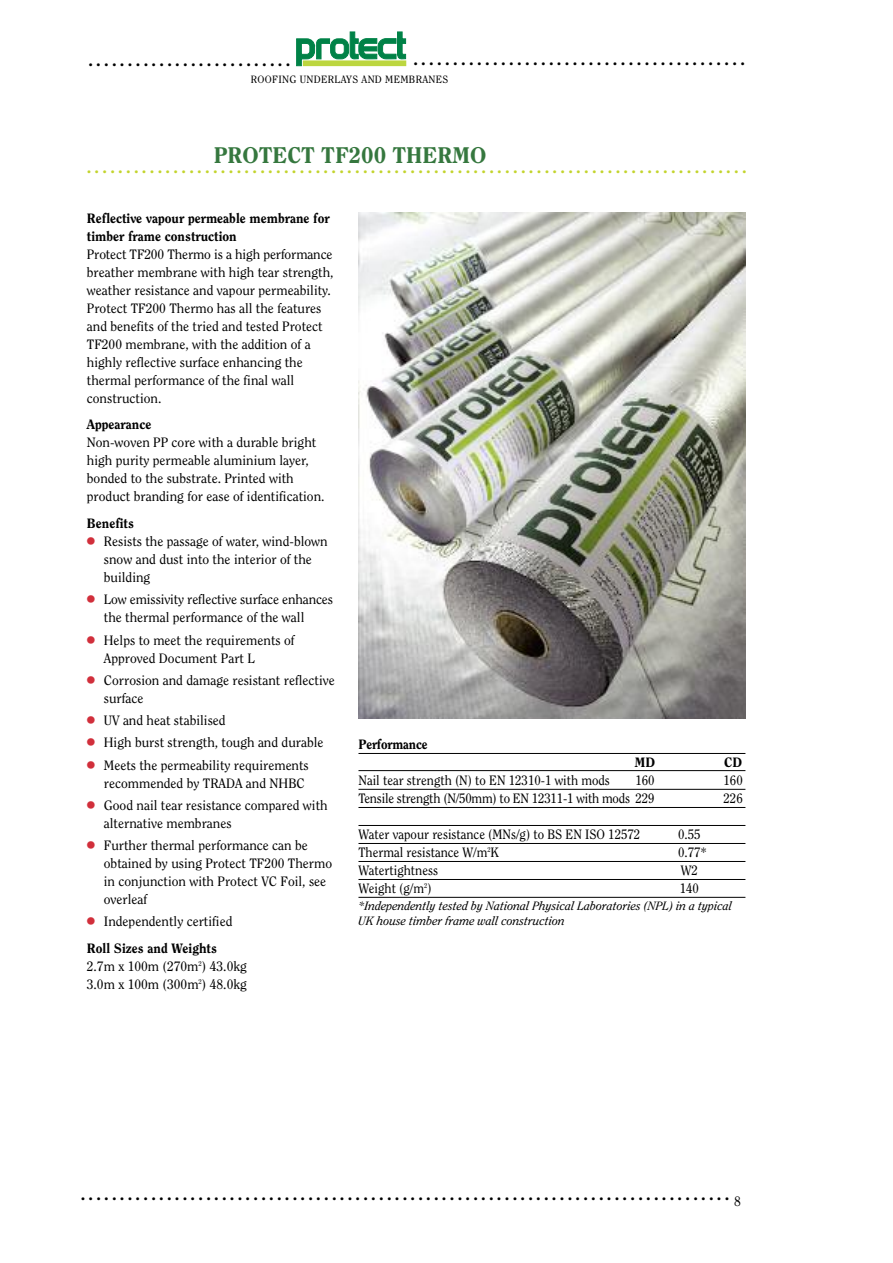
<style>
.page{position:relative;width:893px;height:1263px;background:#fff}
.page>*{position:absolute;margin:0;border:0;box-sizing:border-box;transform-origin:0 0}
.t1{font:800 22.5px "Clearface";color:#35773e}
.t2{font:700 21px "Clearface";color:#000}
.t3{font:700 21px "Clearface";color:#c3d42d}
.t4{font:13.5px/18px "Clearface";color:#000}
.t5{font:13.5px "Clearface";color:#000;scale:.95 1}
.t6{font:800 13.5px/18px "Clearface";color:#000}
.t7{font:italic 12px/15px "Clearface";color:#000}
.t8{font:10.5px "Clearface";letter-spacing:.03em;color:#000}
.s1{font-family:"Universal Newswith Comm Pi";font-size:15px;color:#d12f3b}
.s2{font-weight:800}
</style>
<div class="page">
<svg style="left:297px;top:32px;width:109px;height:34px"></svg>
<hr style="left:358px;top:753px;width:387px;height:1px;background:#000">
<hr style="left:358px;top:770px;width:387px;height:1px;background:#000">
<hr style="left:358px;top:789px;width:387px;height:1px;background:#000">
<hr style="left:358px;top:807px;width:387px;height:1px;background:#000">
<hr style="left:358px;top:825px;width:387px;height:1px;background:#000">
<hr style="left:358px;top:843px;width:387px;height:1px;background:#000">
<hr style="left:358px;top:861px;width:387px;height:1px;background:#000">
<hr style="left:358px;top:879px;width:387px;height:1px;background:#000">
<hr style="left:358px;top:897px;width:387px;height:1px;background:#000">
<img style="left:358px;top:213px;width:387px;height:506px">
<h2 class="t2" style="left:88px;top:50px;width:204px">..........................</h2>
<h2 class="t2" style="left:413px;top:49px;width:334px">..........................................</h2>
<p class="t8" style="left:251px;top:75px;width:199px">ROOFING UNDERLAYS AND MEMBRANES</p>
<h1 class="t1" style="left:214px;top:146px;width:274px">PROTECT TF200 THERMO</h1>
<h2 class="t3" style="left:86px;top:157px;width:662px">....................................................................................</h2>
<p class="t6" style="left:87px;top:210px;width:244px">Reflective vapour permeable membrane for timber frame construction</p>
<p class="t4" style="left:87px;top:246px;width:248px">Protect TF200 Thermo is a high performance breather membrane with high tear strength, weather resistance and vapour permeability.<br>Protect TF200 Thermo has all the features and benefits of the tried and tested Protect TF200 membrane, with the addition of a highly reflective surface enhancing the thermal performance of the final wall construction.</p>
<p class="t6" style="left:87px;top:416px;width:66px">Appearance</p>
<p class="t4" style="left:87px;top:435px;width:239px">Non-woven PP core with a durable bright high purity permeable aluminium layer, bonded to the substrate. Printed with product branding for ease of identification.</p>
<p class="t6" style="left:87px;top:515px;width:49px">Benefits</p>
<p class="t4" style="left:104px;top:533px;width:225px;text-indent:-17px"><span class="s1">●</span> Resists the passage of water, wind-blown snow and dust into the interior of the building</p>
<p class="t4" style="left:104px;top:591px;width:231px;text-indent:-17px"><span class="s1">●</span> Low emissivity reflective surface enhances the thermal performance of the wall</p>
<p class="t4" style="left:104px;top:632px;width:192px;text-indent:-17px"><span class="s1">●</span> Helps to meet the requirements of<br>Approved Document Part L</p>
<p class="t4" style="left:104px;top:672px;width:232px;text-indent:-17px"><span class="s1">●</span> Corrosion and damage resistant reflective surface</p>
<p class="t4" style="left:87px;top:712px;width:140px"><span class="s1">●</span> UV and heat stabilised</p>
<p class="t4" style="left:87px;top:734px;width:238px"><span class="s1">●</span> High burst strength, tough and durable</p>
<p class="t4" style="left:104px;top:757px;width:207px;text-indent:-17px"><span class="s1">●</span> Meets the permeability requirements recommended by TRADA and NHBC</p>
<p class="t4" style="left:104px;top:797px;width:225px;text-indent:-17px"><span class="s1">●</span> Good nail tear resistance compared with alternative membranes</p>
<p class="t4" style="left:104px;top:837px;width:230px;text-indent:-17px"><span class="s1">●</span> Further thermal performance can be obtained by using Protect TF200 Thermo in conjunction with Protect VC Foil, see overleaf</p>
<p class="t4" style="left:87px;top:909px;width:147px;line-height:26.5px"><span class="s1">●</span> Independently certified<br><span class="s2">Roll Sizes and Weights</span></p>
<p class="t4" style="left:87px;top:958px;width:162px">2.7m x 100m (270m<sup>2</sup>) 43.0kg<br>3.0m x 100m (300m<sup>2</sup>) 48.0kg</p>
<p class="t6" style="left:358px;top:736px;width:71px">Performance</p>
<p class="t6" style="left:635px;top:754px;width:22px">MD</p>
<p class="t6" style="left:724px;top:754px;width:19px">CD</p>
<p class="t5" style="left:358px;top:775px;width:266px">Nail tear strength (N) to EN 12310-1 with mods</p>
<p class="t5" style="left:635px;top:775px;width:22px">160</p>
<p class="t5" style="left:723px;top:775px;width:22px">160</p>
<p class="t5" style="left:358px;top:793px;width:313px">Tensile strength (N/50mm) to EN 12311-1 with mods 229</p>
<p class="t5" style="left:723px;top:793px;width:22px">226</p>
<p class="t5" style="left:358px;top:829px;width:298px">Water vapour resistance (MNs/g) to BS EN ISO 12572</p>
<p class="t5" style="left:678px;top:829px;width:25px">0.55</p>
<p class="t5" style="left:358px;top:847px;width:150px">Thermal resistance W/m<sup>2</sup>K</p>
<p class="t5" style="left:678px;top:847px;width:32px">0.77*</p>
<p class="t5" style="left:358px;top:865px;width:85px">Watertightness</p>
<p class="t5" style="left:681px;top:865px;width:19px">W2</p>
<p class="t5" style="left:358px;top:883px;width:78px">Weight (g/m<sup>2</sup>)</p>
<p class="t5" style="left:680px;top:883px;width:22px">140</p>
<p class="t7" style="left:358px;top:899px;width:375px">*Independently tested by National Physical Laboratories (NPL) in a typical<br>UK house timber frame wall construction</p>
<p class="t4" style="left:734px;top:1193px;width:8px">8</p>
<h2 class="t2" style="left:80px;top:1184px;width:651px">...................................................................................</h2>
</div>
